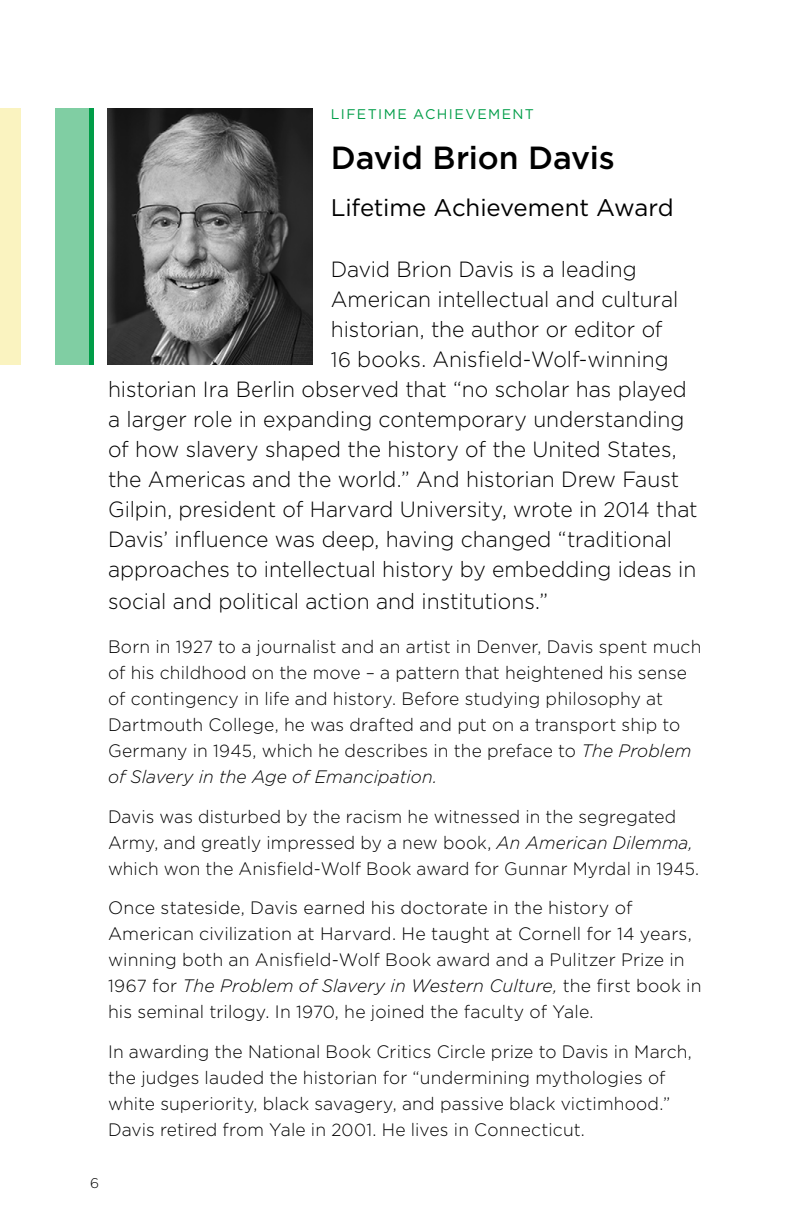
<style>
.page{position:relative;width:792px;height:1224px;background:#fff}
.page>*{position:absolute;margin:0;border:0;box-sizing:border-box;transform-origin:0 0}
.t1{font:500 32px "Gotham";letter-spacing:-.005em;color:#000}
.t2{font:24px "Gotham";letter-spacing:-.01em;color:#000}
.t3{font:300 22px "Gotham";color:#000;scale:.96 1}
.t4{font:300 18px/26px "Gotham";letter-spacing:.01em;color:#000}
.t5{font:300 18px/26px "Gotham";letter-spacing:.01em;color:#000;scale:.96 1}
.t6{font:14px "Gotham";letter-spacing:.105em;color:#009d48}
.t7{font:300 14px "Gotham";color:#000}
.s1{font-size:21px}
.s2{font-size:17.6px}
.s3{font-style:italic}
</style>
<div class="page">
<div style="left:0;top:108px;width:21px;height:256px;background:#faf3c0"></div>
<img style="left:108px;top:108px;width:205px;height:256px">
<div style="left:55px;top:108px;width:39px;height:256px;background:#80cea3"></div>
<hr style="left:90px;top:108px;width:4px;height:256px;background:#009d48">
<p class="t6" style="left:331px;top:105px;width:205px">LIFETIME ACHIEVEMENT</p>
<h1 class="t1" style="left:331px;top:136px;width:286px">David Brion Davis</h1>
<h2 class="t2" style="left:331px;top:192px;width:344px">Lifetime Achievement Award</h2>
<p class="t3" style="left:331px;top:256px;width:320px">David Brion Davis is a leading</p>
<p class="t3" style="left:331px;top:286px;width:364px">American intellectual and cultural</p>
<p class="t3" style="left:331px;top:316px;width:347px">historian, the author or editor of</p>
<p class="t3" style="left:331px;top:346px;width:353px"><span class="s1">16</span> books. Anisfield-Wolf-winning</p>
<p class="t3" style="left:108px;top:376px;width:605px">historian Ira Berlin observed that “no scholar has played</p>
<p class="t3" style="left:108px;top:406px;width:602px">a larger role in expanding contemporary understanding</p>
<p class="t3" style="left:108px;top:436px;width:594px">of how slavery shaped the history of the United States,</p>
<p class="t3" style="left:108px;top:466px;width:597px">the Americas and the world.” And historian Drew Faust</p>
<p class="t3" style="left:108px;top:496px;width:616px">Gilpin, president of Harvard University, wrote in <span class="s1">2014</span> that</p>
<p class="t3" style="left:108px;top:526px;width:589px">Davis’ influence was deep, having changed “traditional</p>
<p class="t3" style="left:108px;top:556px;width:614px">approaches to intellectual history by embedding ideas in</p>
<p class="t3" style="left:108px;top:588px;width:460px">social and political action and institutions.”</p>
<p class="t4" style="left:108px;top:634px;width:595px">Born in <span class="s2">1927</span> to a journalist and an artist in Denver, Davis spent much of his childhood on the move – a pattern that heightened his sense of contingency in life and history. Before studying philosophy at Dartmouth College, he was drafted and put on a transport ship to Germany in <span class="s2">1945</span>, which he describes in the preface to <span class="s3">The Problem of Slavery in the Age of Emancipation.</span></p>
<p class="t5" style="left:108px;top:803px;width:617px">Davis was disturbed by the racism he witnessed in the segregated<br>Army, and greatly impressed by a new book, <span class="s3">An American Dilemma, </span>which won the Anisfield-Wolf Book award for Gunnar Myrdal in <span class="s2">1945</span>.</p>
<p class="t4" style="left:108px;top:895px;width:595px">Once stateside, Davis earned his doctorate in the history of American civilization at Harvard. He taught at Cornell for <span class="s2">14</span> years, winning both an Anisfield-Wolf Book award and a Pulitzer Prize in <span class="s2">1967</span> for <span class="s3">The Problem of Slavery in Western Culture,</span> the first book in his seminal trilogy. In <span class="s2">1970</span>, he joined the faculty of Yale.</p>
<p class="t4" style="left:108px;top:1038px;width:586px">In awarding the National Book Critics Circle prize to Davis in March, the judges lauded the historian for “undermining mythologies of white superiority, black savagery, and passive black victimhood.” Davis retired from Yale in <span class="s2">2001</span>. He lives in Connecticut.</p>
<p class="t7" style="left:90px;top:1174px;width:10px">6</p>
</div>
